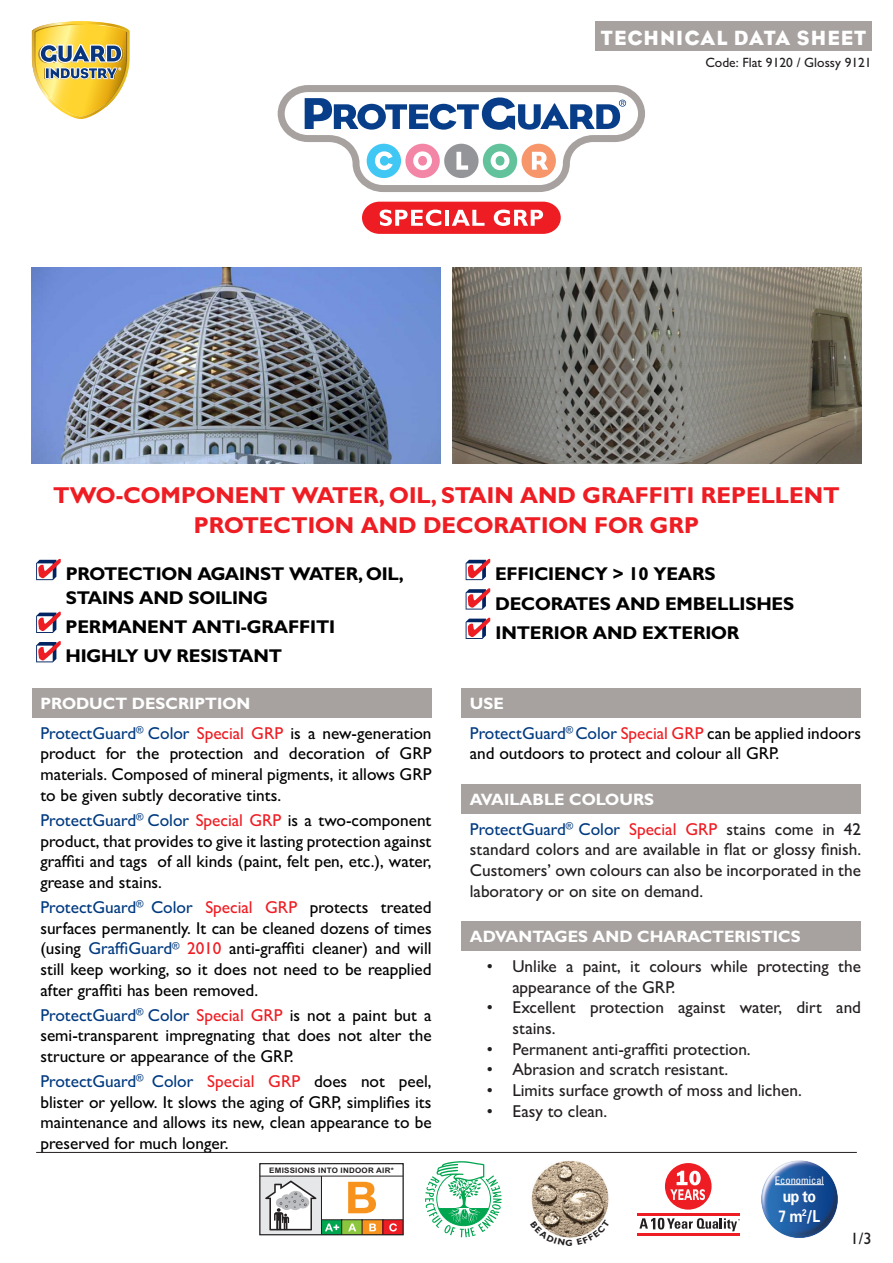
<style>
.page{position:relative;width:893px;height:1263px;background:#fff}
.page>*{position:absolute;margin:0;border:0;box-sizing:border-box;transform-origin:0 0}
.t1{font:700 23.1px "Gill Sans MT Std";color:#ee1d23}
.t2{font:21px "Eagle";letter-spacing:.05em;color:#fff}
.t3{font:700 18.6px/23.4px "Gill Sans MT Std";letter-spacing:-.01em;color:#000}
.paragraphe_descripti{font:500 17.25px/20.7px "Gill Sans MT Std";color:#000;text-align:justify}
.paragraphe_descripti-2{font:500 17.25px/20.7px "Gill Sans MT Std";color:#231f20}
.Retrait_corps_de_tex{font:700 16.5px "Gill Sans MT Std";color:#fff}
.t4{font:700 16.5px "Univers";color:#fff;scale:.85 1}
.Retrait_corps_de_tex-2{font:500 16.5px "Gill Sans MT Std";color:#231f20}
.t5{font:500 13.5px "Gill Sans MT Std";color:#231f20}
.t6{font:condensed 10.5px "Univers";color:#fff}
.t7{font:700 7.65px "Arial";letter-spacing:.03em;color:#231f20;scale:1.05 1}
.s1{color:#003a80}
.s2{color:#ee1d23}
</style>
<div class="page">
<svg style="left:362px;top:202px;width:199px;height:32px"></svg>
<svg style="left:278px;top:85px;width:367px;height:107px"></svg>
<div style="left:32px;top:688px;width:400px;height:30px;background:#a7a2a0"></div>
<div style="left:461px;top:688px;width:400px;height:30px;background:#a7a2a0"></div>
<div style="left:461px;top:784px;width:400px;height:30px;background:#a7a2a0"></div>
<div style="left:461px;top:921px;width:400px;height:30px;background:#a7a2a0"></div>
<svg style="left:36px;top:559px;width:25px;height:21px"></svg>
<svg style="left:36px;top:612px;width:25px;height:21px"></svg>
<svg style="left:36px;top:641px;width:25px;height:21px"></svg>
<svg style="left:466px;top:559px;width:24px;height:21px"></svg>
<svg style="left:466px;top:588px;width:24px;height:21px"></svg>
<svg style="left:466px;top:618px;width:24px;height:21px"></svg>
<img style="left:32px;top:268px;width:408px;height:195px">
<img style="left:453px;top:268px;width:408px;height:195px">
<div style="left:595px;top:21px;width:277px;height:30px;background:#a7a2a0"></div>
<svg style="left:32px;top:21px;width:98px;height:98px"></svg>
<hr style="left:36px;top:1152px;width:821px;height:1px;background:#231f20">
<div style="left:665px;top:1163px;width:47px;height:46px;background:#ee1d23;border-radius:50%"></div>
<svg style="left:670px;top:1171px;width:35px;height:29px"></svg>
<hr style="left:638px;top:1213px;width:102px;height:2px;background:#ee1d23">
<hr style="left:638px;top:1233px;width:102px;height:2px;background:#ee1d23">
<svg style="left:639px;top:1218px;width:101px;height:13px"></svg>
<img style="left:535px;top:1161px;width:31px;height:23px">
<img style="left:761px;top:1161px;width:77px;height:76px">
<hr style="left:775px;top:1184px;width:49px;height:1px;background:#fff">
<div style="left:321px;top:1220px;width:21px;height:14px;background:#00a54f"></div>
<div style="left:342px;top:1220px;width:20px;height:14px;background:#8bc63e"></div>
<div style="left:362px;top:1220px;width:21px;height:14px;background:#f7931d"></div>
<div style="left:383px;top:1220px;width:20px;height:14px;background:#ee1d23"></div>
<svg style="left:348px;top:1223px;width:8px;height:8px"></svg>
<svg style="left:369px;top:1223px;width:7px;height:8px"></svg>
<svg style="left:389px;top:1223px;width:8px;height:8px"></svg>
<div style="left:260px;top:1176px;width:61px;height:58px;background:#e6e7e9"></div>
<svg style="left:265px;top:1180px;width:51px;height:50px"></svg>
<hr style="left:260px;top:1175px;width:143px;height:1px;background:#231f20">
<hr style="left:321px;top:1176px;width:1px;height:58px;background:#231f20">
<hr style="left:321px;top:1219px;width:82px;height:1px;background:#231f20">
<svg style="left:325px;top:1220px;width:17px;height:13px"></svg>
<svg style="left:362px;top:1220px;width:1px;height:13px"></svg>
<svg style="left:382px;top:1220px;width:1px;height:13px"></svg>
<div style="left:259px;top:1163px;width:145px;height:72px;border:1px solid #231f20"></div>
<svg style="left:348px;top:1182px;width:28px;height:31px"></svg>
<svg style="left:425px;top:1161px;width:77px;height:76px"></svg>
<svg style="left:537px;top:1219px;width:66px;height:19px"></svg>
<p class="t2" style="left:601px;top:24px;width:267px">TECHNICAL DATA SHEET</p>
<p class="t5" style="left:705px;top:54px;width:168px">Code: Flat 9120 / Glossy 9121</p>
<p class="t1" style="left:53px;top:481px;width:788px">TWO-COMPONENT WATER, OIL, STAIN AND GRAFFITI REPELLENT</p>
<p class="t1" style="left:194px;top:511px;width:507px">PROTECTION AND DECORATION FOR GRP</p>
<p class="t3" style="left:66px;top:562px;width:340px">PROTECTION AGAINST WATER, OIL,<br>STAINS AND SOILING</p>
<p class="t3" style="left:66px;top:615px;width:271px">PERMANENT ANTI-GRAFFITI</p>
<p class="t3" style="left:66px;top:644px;width:218px">HIGHLY UV RESISTANT</p>
<p class="Retrait_corps_de_tex" style="left:40px;top:693px;width:212px">PRODUCT DESCRIPTION</p>
<p class="paragraphe_descripti" style="left:40px;top:722px;width:393px"><span class="s1">ProtectGuard</span><sup>®</sup> <span class="s1">Color</span> <span class="s2">Special GRP</span> is a new-generation product for the protection and decoration of GRP materials. Composed of mineral pigments, it allows GRP to be given subtly decorative tints.</p>
<p class="paragraphe_descripti" style="left:40px;top:809px;width:393px"><span class="s1">ProtectGuard</span><sup>®</sup> <span class="s1">Color</span> <span class="s2">Special GRP</span> is a two-component product, that provides to give it lasting protection against graffiti and tags of all kinds (paint, felt pen, etc.), water, grease and stains.</p>
<p class="paragraphe_descripti" style="left:40px;top:896px;width:393px"><span class="s1">ProtectGuard</span><sup>®</sup> <span class="s1">Color</span> <span class="s2">Special GRP</span> protects treated surfaces permanently. It can be cleaned dozens of times (using <span class="s1">GraffiGuard</span><sup>®</sup> <span class="s2">2010</span> anti-graffiti cleaner) and will still keep working, so it does not need to be reapplied after graffiti has been removed.</p>
<p class="paragraphe_descripti" style="left:40px;top:1004px;width:393px"><span class="s1">ProtectGuard</span><sup>®</sup> <span class="s1">Color</span> <span class="s2">Special GRP</span> is not a paint but a semi-transparent impregnating that does not alter the structure or appearance of the GRP.</p>
<p class="paragraphe_descripti" style="left:40px;top:1071px;width:393px"><span class="s1">ProtectGuard</span><sup>®</sup> <span class="s1">Color</span> <span class="s2">Special GRP</span> does not peel, blister or yellow. It slows the aging of GRP, simplifies its maintenance and allows its new, clean appearance to be preserved for much longer.</p>
<p class="t7" style="left:269px;top:1165px;width:120px">EMISSIONS INTO INDOOR AIR*</p>
<p class="t3" style="left:495px;top:562px;width:222px">EFFICIENCY &gt; 10 YEARS</p>
<p class="t3" style="left:495px;top:591px;width:301px">DECORATES AND EMBELLISHES</p>
<p class="t3" style="left:496px;top:621px;width:245px">INTERIOR AND EXTERIOR</p>
<p class="Retrait_corps_de_tex" style="left:470px;top:693px;width:36px">USE</p>
<p class="paragraphe_descripti" style="left:470px;top:722px;width:393px"><span class="s1">ProtectGuard</span><sup>®</sup> <span class="s1">Color</span> <span class="s2">Special GRP</span> can be applied indoors and outdoors to protect and colour all GRP.</p>
<p class="Retrait_corps_de_tex" style="left:470px;top:789px;width:186px">AVAILABLE COLOURS</p>
<p class="paragraphe_descripti-2" style="left:470px;top:818px;width:393px;text-align:justify"><span class="s1">ProtectGuard</span><sup>®</sup> <span class="s1">Color</span> <span class="s2">Special GRP</span> stains come in 42 standard colors and are available in flat or glossy finish.<br>Customers’ own colours can also be incorporated in the laboratory or on site on demand.</p>
<p class="Retrait_corps_de_tex" style="left:470px;top:926px;width:332px">ADVANTAGES AND CHARACTERISTICS</p>
<p class="paragraphe_descripti-2" style="left:512px;top:956px;width:350px;text-indent:-26px">• Unlike a paint, it colours while protecting the appearance of the GRP.</p>
<p class="paragraphe_descripti-2" style="left:512px;top:997px;width:350px;text-indent:-26px">• Excellent protection against water, dirt and stains.</p>
<p class="paragraphe_descripti-2" style="left:487px;top:1038px;width:265px">• Permanent anti-graffiti protection.</p>
<p class="paragraphe_descripti-2" style="left:487px;top:1059px;width:243px">• Abrasion and scratch resistant.</p>
<p class="paragraphe_descripti-2" style="left:487px;top:1080px;width:316px">• Limits surface growth of moss and lichen.</p>
<p class="paragraphe_descripti-2" style="left:487px;top:1100px;width:122px">• Easy to clean.</p>
<p class="t6" style="left:775px;top:1173px;width:50px">Economical</p>
<p class="t4" style="left:783px;top:1185px;width:41px">up to</p>
<p class="t4" style="left:779px;top:1205px;width:50px">7 m<sup>2</sup>/L</p>
<p class="Retrait_corps_de_tex-2" style="left:851px;top:1229px;width:23px">1/3</p>
</div>
